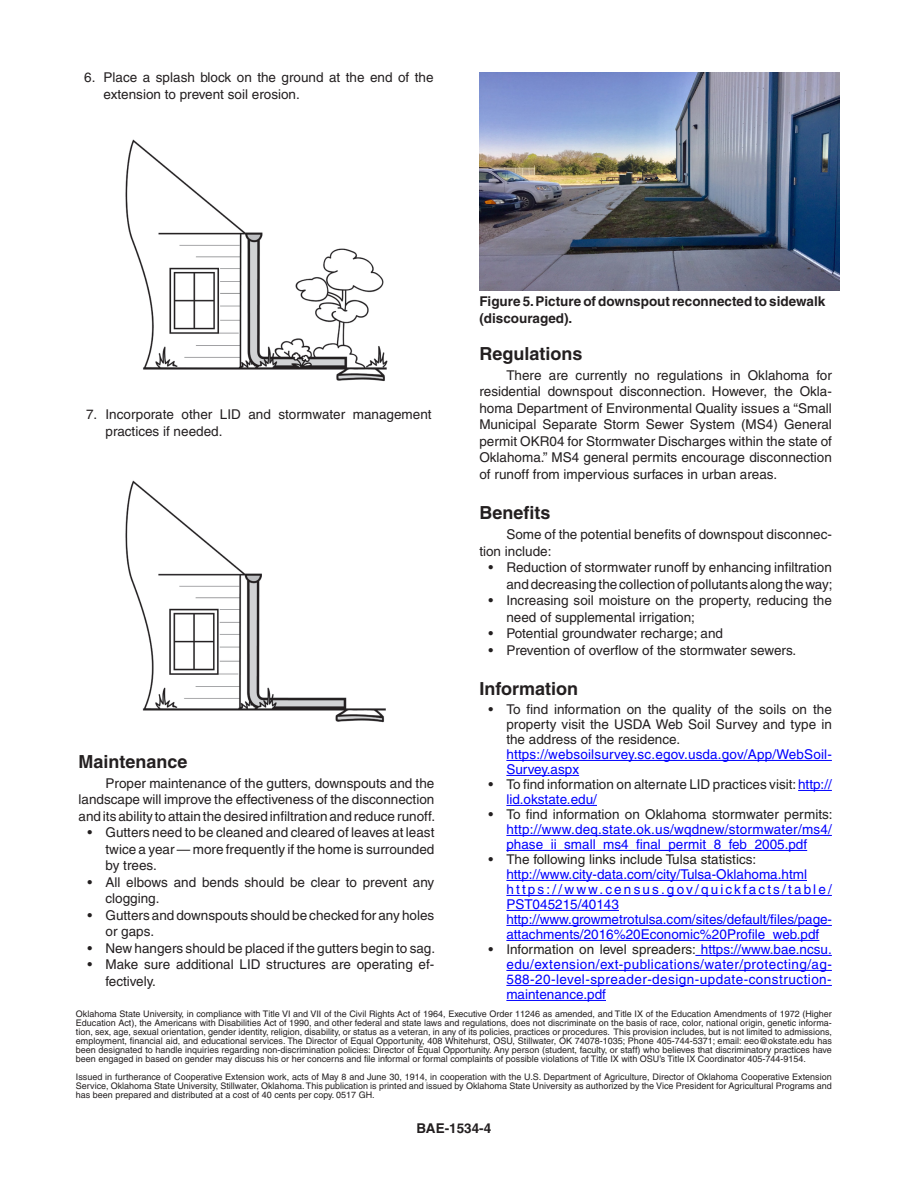
<style>
.page{position:relative;width:918px;height:1188px;background:#fff}
.page>*{position:absolute;margin:0;border:0;box-sizing:border-box;transform-origin:0 0}
.Subhead_1{font:700 18px "Helvetica";color:#231f20}
.Bulleted_Text{font:13.5px/16.5px "Helvetica";color:#231f20}
.Body_Text{font:13.5px/16.5px "Helvetica";color:#231f20;text-align:justify}
.Bulleted_Text-2{font:13.5px/15px "Helvetica";color:#00f}
.Numbered_Text{font:13.5px/16.5px "Helvetica";color:#231f20}
.Body_Text-2{font:700 13.5px/16.5px "Helvetica";color:#231f20}
.Bulleted_Text-3{font:13.5px/15px "Helvetica";color:#222}
.Bulleted_Text-4{font:13.5px/15px "Helvetica";letter-spacing:.16em;color:#00f}
.Cost{font:9px/9px "Helvetica";color:#231f20;text-align:justify}
.s1{color:#231f20}
.s2{color:#00f}
.s3{color:#222}
</style>
<div class="page">
<img style="left:479px;top:72px;width:360px;height:219px">
<img style="left:125px;top:139px;width:263px;height:243px">
<hr style="left:506px;top:760px;width:326px;height:1px;background:#00f">
<hr style="left:506px;top:775px;width:73px;height:1px;background:#00f">
<hr style="left:798px;top:790px;width:34px;height:1px;background:#00f">
<hr style="left:506px;top:805px;width:91px;height:1px;background:#00f">
<hr style="left:506px;top:835px;width:326px;height:1px;background:#00f">
<hr style="left:506px;top:850px;width:301px;height:1px;background:#00f">
<hr style="left:506px;top:880px;width:301px;height:1px;background:#00f">
<hr style="left:506px;top:895px;width:326px;height:1px;background:#00f">
<hr style="left:506px;top:910px;width:113px;height:1px;background:#00f">
<hr style="left:506px;top:925px;width:326px;height:1px;background:#00f">
<hr style="left:506px;top:940px;width:313px;height:1px;background:#00f">
<hr style="left:695px;top:955px;width:137px;height:1px;background:#00f">
<hr style="left:506px;top:970px;width:326px;height:1px;background:#00f">
<hr style="left:506px;top:985px;width:326px;height:1px;background:#00f">
<hr style="left:506px;top:1000px;width:100px;height:1px;background:#00f">
<img style="left:125px;top:480px;width:261px;height:243px">
<p class="Numbered_Text" style="left:104px;top:69px;width:331px;text-indent:-19px">6. Place a splash block on the ground at the end of the extension to prevent soil erosion.</p>
<p class="Numbered_Text" style="left:106px;top:406px;width:328px;text-indent:-19px">7. Incorporate other LID and stormwater management practices if needed.</p>
<p class="Subhead_1" style="left:79px;top:750px;width:111px">Maintenance</p>
<p class="Body_Text" style="left:79px;top:775px;width:358px;text-indent:27px">Proper maintenance of the gutters, downspouts and the landscape will improve the effectiveness of the disconnection and its ability to attain the desired infiltration and reduce runoff.</p>
<p class="Bulleted_Text" style="left:106px;top:824px;width:330px;text-align:justify;text-indent:-18px">• Gutters need to be cleaned and cleared of leaves at least twice a year — more frequently if the home is surrounded by trees.</p>
<p class="Bulleted_Text" style="left:106px;top:874px;width:330px;text-indent:-18px">• All elbows and bends should be clear to prevent any clogging.</p>
<p class="Bulleted_Text" style="left:106px;top:907px;width:330px;text-indent:-18px">• Gutters and downspouts should be checked for any holes or gaps.</p>
<p class="Bulleted_Text" style="left:88px;top:940px;width:349px">• New hangers should be placed if the gutters begin to sag.</p>
<p class="Bulleted_Text" style="left:106px;top:956px;width:330px;text-indent:-18px">• Make sure additional LID structures are operating ef&shy;fectively.</p>
<p class="Body_Text-2" style="left:479px;top:293px;width:347px">Figure 5. Picture of downspout reconnected to sidewalk (discouraged).</p>
<p class="Subhead_1" style="left:479px;top:342px;width:105px">Regulations</p>
<p class="Body_Text" style="left:479px;top:367px;width:354px;text-indent:27px">There are currently no regulations in Oklahoma for residential downspout disconnection. However, the Okla&shy;homa Department of Environmental Quality issues a “Small Municipal Separate Storm Sewer System (MS4) General permit OKR04 for Stormwater Discharges within the state of Oklahoma.” MS4 general permits encourage disconnection of runoff from impervious surfaces in urban areas.</p>
<p class="Subhead_1" style="left:479px;top:502px;width:73px">Benefits</p>
<p class="Body_Text" style="left:479px;top:526px;width:354px;text-indent:27px">Some of the potential benefits of downspout disconnec&shy;tion include:</p>
<p class="Bulleted_Text" style="left:488px;top:559px;width:346px;text-align:right">• Reduction of stormwater runoff by enhancing infiltration and decreasing the collection of pollutants along the way;</p>
<p class="Bulleted_Text" style="left:506px;top:592px;width:327px;text-indent:-18px">• Increasing soil moisture on the property, reducing the need of supplemental irrigation;</p>
<p class="Bulleted_Text" style="left:488px;top:625px;width:236px">• Potential groundwater recharge; and</p>
<p class="Bulleted_Text" style="left:488px;top:642px;width:309px">• Prevention of overflow of the stormwater sewers.</p>
<p class="Subhead_1" style="left:479px;top:678px;width:100px">Information</p>
<p class="Bulleted_Text" style="left:506px;top:702px;width:327px;line-height:15px;text-align:justify;text-indent:-18px">• To find information on the quality of the soils on the property visit the USDA Web Soil Survey and type in the address of the residence.</p>
<p class="Bulleted_Text-2" style="left:506px;top:747px;width:327px">https://websoilsurvey.sc.egov.usda.gov/App/WebSoil-<br>Survey.aspx</p>
<p class="Bulleted_Text-3" style="left:506px;top:777px;width:327px;text-indent:-18px"><span class="s1">•</span> To find information on alternate LID practices visit: <span class="s2">http:// lid.okstate.edu/</span></p>
<p class="Bulleted_Text-2" style="left:506px;top:807px;width:328px;text-align:justify;text-indent:-18px"><span class="s1">•</span> <span class="s3">To find information on Oklahoma stormwater permits: </span>http://www.deq.state.ok.us/wqdnew/stormwater/ms4/ phase_ii_small_ms4_final_permit_8_feb_2005.pdf</p>
<p class="Bulleted_Text" style="left:488px;top:851px;width:269px">• The following links include Tulsa statistics:</p>
<p class="Bulleted_Text-2" style="left:506px;top:867px;width:302px">http://www.city-data.com/city/Tulsa-Oklahoma.html</p>
<p class="Bulleted_Text-4" style="left:506px;top:882px;width:327px">https://www.census.gov/quickfacts/table/<br>PST045215/40143</p>
<p class="Bulleted_Text-2" style="left:506px;top:912px;width:327px">http://www.growmetrotulsa.com/sites/default/files/page&shy;attachments/2016%20Economic%20Profile_web.pdf</p>
<p class="Bulleted_Text-2" style="left:506px;top:942px;width:327px;text-align:justify;text-indent:-18px"><span class="s1">• Information on level spreaders:</span> https://www.bae.ncsu. edu/extension/ext-publications/water/protecting/ag-588-20-level-spreader-design-update-construction&shy;maintenance.pdf</p>
<p class="Cost" style="left:76px;top:1010px;width:758px">Oklahoma State University, in compliance with Title VI and VII of the Civil Rights Act of 1964, Executive Order 11246 as amended, and Title IX of the Education Amendments of 1972 (Higher Education Act), the Americans with Disabilities Act of 1990, and other federal and state laws and regulations, does not discriminate on the basis of race, color, national origin, genetic informa&shy;tion, sex, age, sexual orientation, gender identity, religion, disability, or status as a veteran, in any of its policies, practices or procedures. This provision includes, but is not limited to admissions, employment, financial aid, and educational services. The Director of Equal Opportunity, 408 Whitehurst, OSU, Stillwater, OK 74078-1035; Phone 405-744-5371; email: eeo@okstate.edu has been designated to handle inquiries regarding non-discrimination policies: Director of Equal Opportunity. Any person (student, faculty, or staff) who believes that discriminatory practices have been engaged in based on gender may discuss his or her concerns and file informal or formal complaints of possible violations of Title IX with OSU’s Title IX Coordinator 405-744-9154.</p>
<p class="Cost" style="left:76px;top:1073px;width:758px">Issued in furtherance of Cooperative Extension work, acts of May 8 and June 30, 1914, in cooperation with the U.S. Department of Agriculture, Director of Oklahoma Cooperative Extension Service, Oklahoma State University, Stillwater, Oklahoma. This publication is printed and issued by Oklahoma State University as authorized by the Vice President for Agricultural Programs and has been prepared and distributed at a cost of 40 cents per copy. 0517 GH.</p>
<p class="Body_Text-2" style="left:417px;top:1120px;width:76px">BAE-1534-4</p>
</div>
